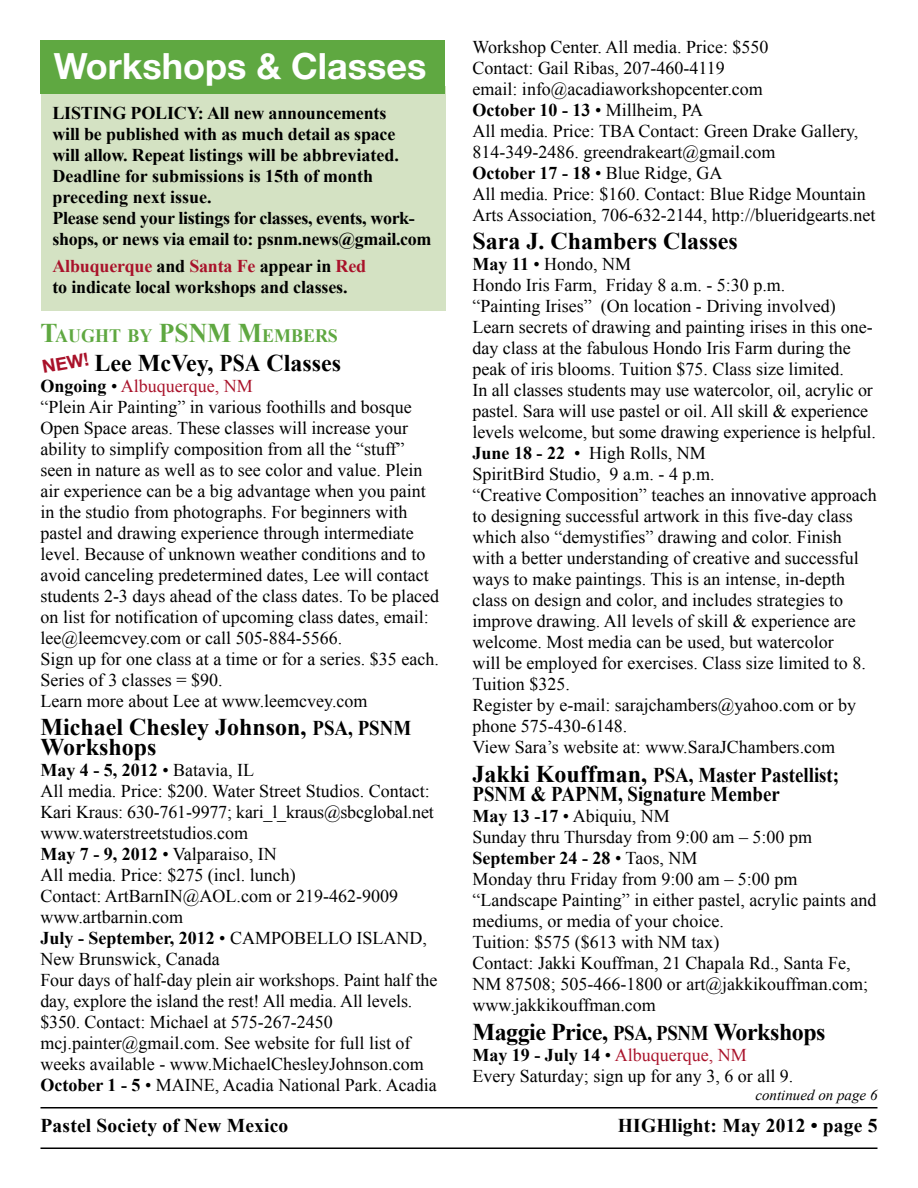
<style>
.page{position:relative;width:918px;height:1188px;background:#fff}
.page>*{position:absolute;margin:0;border:0;box-sizing:border-box;transform-origin:0 0}
.t1{font:700 36px "Helvetica Neue";color:#fff}
.t2{font:700 24px/19.5px "Times New Roman";color:#000}
.t3{font:700 24px "Times New Roman";letter-spacing:-.02em;color:#000}
.t4{font:700 21px/19.5px "Times New Roman";color:#000;scale:.9 1}
.t5{font:700 19.5px "Times New Roman";letter-spacing:.01em;color:#000}
.t6{font:700 18.9px "Times New Roman";color:#5fa841;scale:.95 1}
.t7{font:18px/21px "Times New Roman";color:#000}
.t8{font:700 18px/21px "Times New Roman";letter-spacing:-.01em;color:#000}
.t9{font:18px "Times New Roman";color:#a9122a}
.t10{font:700 18px "Times New Roman";letter-spacing:-.01em;color:#a9122a}
.t11{font:700 18px "Helvetica Neue";color:#a9122a}
.t12{font:italic 15px "Times New Roman";color:#000}
.s1{color:#000}
.s2{font-size:27px}
.s3{font-weight:700;color:#000}
.s4{font-size:21px}
.s5{font-weight:400}
.s6{font-weight:700}
.s7{font-size:24px}
</style>
<div class="page">
<hr style="left:40px;top:1107px;width:837px;height:1px;background:#000">
<hr style="left:40px;top:1148px;width:837px;height:1px;background:#000">
<div style="left:41px;top:86px;width:404px;height:225px;background:#d4e2c3"></div>
<div style="left:40px;top:41px;width:405px;height:53px;background:#5fa841"></div>
<p class="t1" style="left:54px;top:44px;width:374px">Workshops &amp; Classes</p>
<p class="t8" style="left:53px;top:102px;width:348px">LISTING POLICY: All new announcements will be published with as much detail as space will allow. Repeat listings will be abbreviated.<br>Deadline for submissions is 15th of month preceding next issue.</p>
<p class="t8" style="left:53px;top:207px;width:380px">Please send your listings for classes, events, work&shy;shops, or news via email to: psnm.news@gmail.com</p>
<p class="t10" style="left:53px;top:254px;width:315px">Albuquerque <span class="s1">and</span> Santa Fe <span class="s1">appear in</span> Red</p>
<p class="t8" style="left:53px;top:276px;width:297px">to indicate local workshops and classes.</p>
<p class="t6" style="left:41px;top:323px;width:315px"><span class="s2">T</span>AUGHT BY <span class="s2">PSNM M</span>EMBERS</p>
<p class="t2" style="left:95px;top:352px;width:248px">Lee McVey, PSA Classes</p>
<p class="t9" style="left:41px;top:374px;width:214px"><span class="s3">Ongoing</span> <span class="s1">•</span> Albuquerque, NM</p>
<p class="t7" style="left:41px;top:396px;width:400px">“Plein Air Painting” in various foothills and bosque Open Space areas. These classes will increase your ability to simplify composition from all the “stuff” seen in nature as well as to see color and value. Plein air experience can be a big advantage when you paint in the studio from photographs. For beginners with pastel and drawing experience through intermediate level. Because of unknown weather conditions and to avoid canceling predetermined dates, Lee will contact students 2-3 days ahead of the class dates. To be placed on list for notification of upcoming class dates, email: lee@leemcvey.com or call 505-884-5566.</p>
<p class="t7" style="left:41px;top:648px;width:400px">Sign up for one class at a time or for a series. $35 each.<br>Series of 3 classes = $90.</p>
<p class="t7" style="left:41px;top:690px;width:329px">Learn more about Lee at www.leemcvey.com</p>
<p class="t2" style="left:41px;top:717px;width:372px">Michael Chesley Johnson, <span class="s4">PSA, PSNM<br></span>Workshops</p>
<p class="t8" style="left:41px;top:759px;width:215px">May 4 - 5, 2012 <span class="s5">• Batavia, IL</span></p>
<p class="t7" style="left:41px;top:780px;width:395px">All media. Price: $200. Water Street Studios. Contact:<br>Kari Kraus: 630-761-9977; kari_l_kraus@sbcglobal.net</p>
<p class="t7" style="left:41px;top:822px;width:209px">www.waterstreetstudios.com</p>
<p class="t7" style="left:41px;top:843px;width:238px"><span class="s6">May 7 - 9, 2012</span> • Valparaiso, IN</p>
<p class="t7" style="left:41px;top:864px;width:257px">All media. Price: $275 (incl. lunch)</p>
<p class="t7" style="left:41px;top:885px;width:359px">Contact: ArtBarnIN@AOL.com or 219-462-9009</p>
<p class="t7" style="left:41px;top:906px;width:144px">www.artbarnin.com</p>
<p class="t7" style="left:41px;top:927px;width:388px"><span class="s6">July - September, 2012</span> • CAMPOBELLO ISLAND,<br>New Brunswick, Canada</p>
<p class="t7" style="left:41px;top:969px;width:398px">Four days of half-day plein air workshops. Paint half the day, explore the island the rest! All media. All levels. $350. Contact: Michael at 575-267-2450</p>
<p class="t7" style="left:41px;top:1032px;width:372px">mcj.painter@gmail.com. See website for full list of</p>
<p class="t7" style="left:41px;top:1053px;width:385px">weeks available - www.MichaelChesleyJohnson.com</p>
<p class="t7" style="left:41px;top:1074px;width:398px"><span class="s6">October 1 - 5</span> • MAINE, Acadia National Park. Acadia</p>
<p class="t11" style="left:40px;top:356px;width:48px;rotate:-10deg">NEW!</p>
<p class="t7" style="left:472px;top:36px;width:298px">Workshop Center. All media. Price: $550</p>
<p class="t7" style="left:472px;top:57px;width:254px">Contact: Gail Ribas, 207-460-4119</p>
<p class="t7" style="left:472px;top:78px;width:292px">email: info@acadiaworkshopcenter.com</p>
<p class="t8" style="left:472px;top:99px;width:232px">October 10 - 13 <span class="s5">• Millheim, PA</span></p>
<p class="t7" style="left:472px;top:120px;width:387px">All media. Price: TBA Contact: Green Drake Gallery,<br>814-349-2486. greendrakeart@gmail.com</p>
<p class="t7" style="left:472px;top:162px;width:251px"><span class="s6">October 17 - 18</span> • Blue Ridge, GA</p>
<p class="t7" style="left:472px;top:183px;width:404px">All media. Price: $160. Contact: Blue Ridge Mountain<br>Arts Association, 706-632-2144, http://blueridgearts.net</p>
<p class="t2" style="left:472px;top:231px;width:267px">Sara J. Chambers Classes</p>
<p class="t7" style="left:472px;top:254px;width:160px"><span class="s6">May 11</span> • Hondo, NM</p>
<p class="t7" style="left:472px;top:275px;width:314px">Hondo Iris Farm, Friday 8 a.m. - 5:30 p.m.</p>
<p class="t7" style="left:472px;top:296px;width:402px">“Painting Irises” (On location - Driving involved)<br>Learn secrets of drawing and painting irises in this one&shy;day class at the fabulous Hondo Iris Farm during the peak of iris blooms. Tuition $75. Class size limited.</p>
<p class="t7" style="left:472px;top:380px;width:405px">In all classes students may use watercolor, oil, acrylic or pastel. Sara will use pastel or oil. All skill &amp; experience levels welcome, but some drawing experience is helpful.</p>
<p class="t7" style="left:472px;top:443px;width:235px"><span class="s6">June 18 - 22</span> • High Rolls, NM</p>
<p class="t7" style="left:472px;top:464px;width:244px">SpiritBird Studio, 9 a.m. - 4 p.m.</p>
<p class="t7" style="left:472px;top:485px;width:406px">“Creative Composition” teaches an innovative approach to designing successful artwork in this five-day class which also “demystifies” drawing and color. Finish with a better understanding of creative and successful ways to make paintings. This is an intense, in-depth class on design and color, and includes strategies to improve drawing. All levels of skill &amp; experience are welcome. Most media can be used, but watercolor<br>will be employed for exercises. Class size limited to 8.<br>Tuition $325.</p>
<p class="t7" style="left:472px;top:695px;width:385px">Register by e-mail: sarajchambers@yahoo.com or by phone 575-430-6148.</p>
<p class="t7" style="left:472px;top:737px;width:364px">View Sara’s website at: www.SaraJChambers.com</p>
<p class="t4" style="left:472px;top:765px;width:409px"><span class="s7">Jakki Kouffman,</span> PSA, Master Pastellist;<br>PSNM &amp; PAPNM, Signature Member</p>
<p class="t7" style="left:472px;top:806px;width:199px"><span class="s6">May 13 -17</span> • Abiquiu, NM</p>
<p class="t7" style="left:472px;top:827px;width:341px">Sunday thru Thursday from 9:00 am – 5:00 pm</p>
<p class="t8" style="left:472px;top:848px;width:226px">September 24 - 28 <span class="s5">• Taos, NM</span></p>
<p class="t7" style="left:472px;top:869px;width:326px">Monday thru Friday from 9:00 am – 5:00 pm</p>
<p class="t7" style="left:472px;top:890px;width:405px">“Landscape Painting” in either pastel, acrylic paints and mediums, or media of your choice.</p>
<p class="t7" style="left:472px;top:932px;width:248px">Tuition: $575 ($613 with NM tax)</p>
<p class="t7" style="left:472px;top:953px;width:397px">Contact: Jakki Kouffman, 21 Chapala Rd., Santa Fe,<br>NM 87508; 505-466-1800 or art@jakkikouffman.com; www.jakkikouffman.com</p>
<p class="t3" style="left:472px;top:1015px;width:355px">Maggie Price, <span class="s4">PSA, PSNM</span> Workshops</p>
<p class="t9" style="left:472px;top:1043px;width:276px"><span class="s3">May 19 - July 14</span> <span class="s1">•</span> Albuquerque, NM</p>
<p class="t7" style="left:472px;top:1065px;width:322px">Every Saturday; sign up for any 3, 6 or all 9.</p>
<p class="t12" style="left:755px;top:1085px;width:124px">continued on page 6</p>
<p class="t5" style="left:40px;top:1112px;width:249px">Pastel Society of New Mexico</p>
<p class="t5" style="left:618px;top:1112px;width:261px">HIGHlight: May 2012 • page 5</p>
</div>
